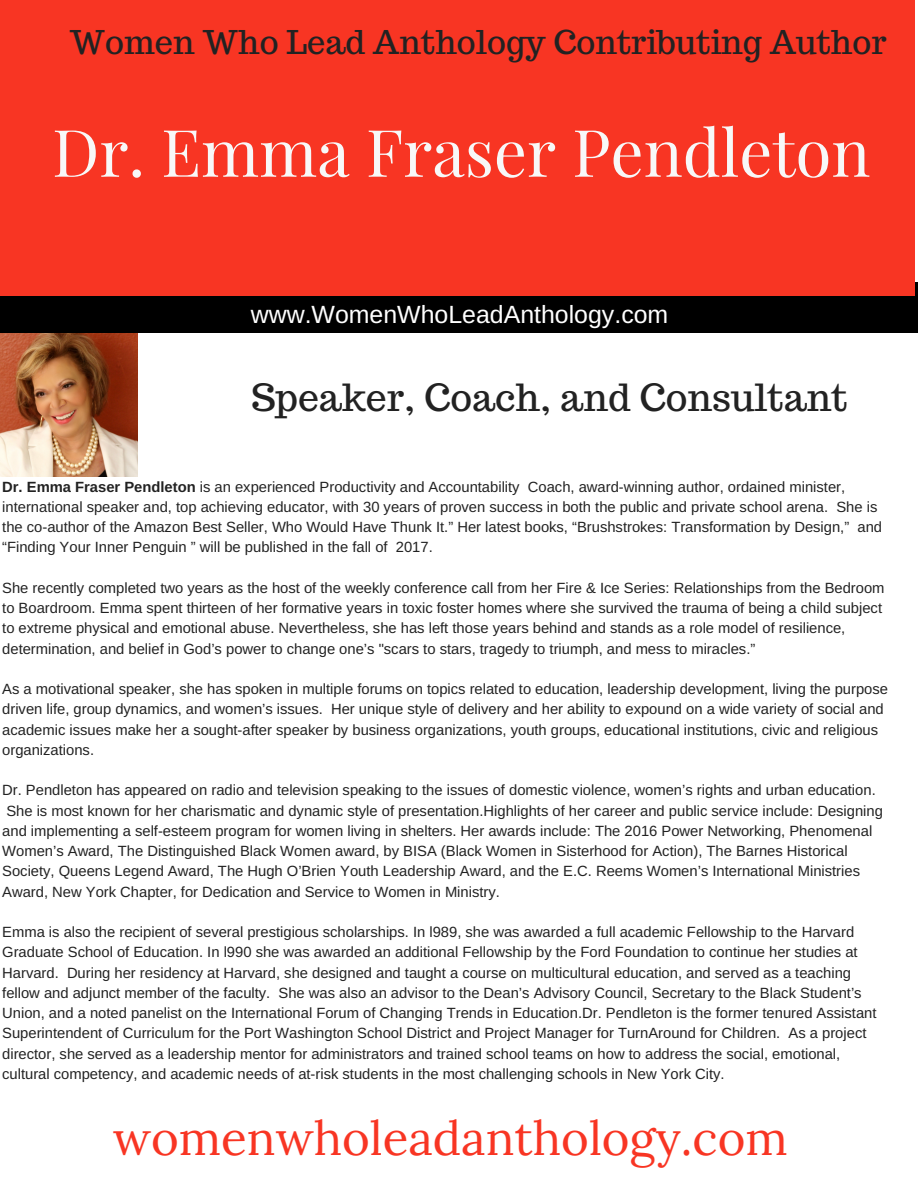
<style>
.page{position:relative;width:918px;height:1188px;background:#fff}
.page>*{position:absolute;margin:0;border:0;box-sizing:border-box;transform-origin:0 0}
.t1{font:65.4px "Playfair Display";color:#f8f8f8}
.t2{font:47.4px "Lora";color:#f83523}
.t3{font:37.35px "Trocchi";color:#222}
.t4{font:32.7px "Trocchi";color:#222}
.t5{font:24.9px "Arimo";color:#fff}
.t6{font:14.85px/20.2px "Arimo";color:#222}
.s1{font-weight:700}
</style>
<div class="page">
<div style="left:0;top:282px;width:918px;height:51px;background:#000"></div>
<div style="left:0;top:0;width:915px;height:296px;background:#f83523"></div>
<img style="left:0;top:333px;width:137px;height:144px">
<h3 class="t4" style="left:69px;top:21px;width:819px">Women Who Lead Anthology Contributing Author</h3>
<h1 class="t1" style="left:52px;top:106px;width:820px">Dr. Emma Fraser Pendleton</h1>
<h3 class="t5" style="left:251px;top:300px;width:419px">www.WomenWhoLeadAnthology.com</h3>
<h3 class="t3" style="left:251px;top:373px;width:598px">Speaker, Coach, and Consultant</h3>
<p class="t6" style="left:2px;top:476px;width:881px"><span class="s1">Dr. Emma Fraser Pendleton</span> is an experienced Productivity and Accountability Coach, award-winning author, ordained minister, international speaker and, top achieving educator, with 30 years of proven success in both the public and private school arena. She is the co-author of the Amazon Best Seller, Who Would Have Thunk It.” Her latest books, “Brushstrokes: Transformation by Design,” and “Finding Your Inner Penguin ” will be published in the fall of 2017.</p>
<p class="t6" style="left:2px;top:578px;width:884px">She recently completed two years as the host of the weekly conference call from her Fire &amp; Ice Series: Relationships from the Bedroom to Boardroom. Emma spent thirteen of her formative years in toxic foster homes where she survived the trauma of being a child subject to extreme physical and emotional abuse. Nevertheless, she has left those years behind and stands as a role model of resilience, determination, and belief in God’s power to change one’s "scars to stars, tragedy to triumph, and mess to miracles.”</p>
<p class="t6" style="left:2px;top:679px;width:887px">As a motivational speaker, she has spoken in multiple forums on topics related to education, leadership development, living the purpose driven life, group dynamics, and women’s issues. Her unique style of delivery and her ability to expound on a wide variety of social and academic issues make her a sought-after speaker by business organizations, youth groups, educational institutions, civic and religious organizations.</p>
<p class="t6" style="left:2px;top:780px;width:882px">Dr. Pendleton has appeared on radio and television speaking to the issues of domestic violence, women’s rights and urban education.<br>She is most known for her charismatic and dynamic style of presentation.Highlights of her career and public service include: Designing and implementing a self-esteem program for women living in shelters. Her awards include: The 2016 Power Networking, Phenomenal Women’s Award, The Distinguished Black Women award, by BISA (Black Women in Sisterhood for Action), The Barnes Historical Society, Queens Legend Award, The Hugh O’Brien Youth Leadership Award, and the E.C. Reems Women’s International Ministries Award, New York Chapter, for Dedication and Service to Women in Ministry.</p>
<p class="t6" style="left:2px;top:922px;width:876px">Emma is also the recipient of several prestigious scholarships. In l989, she was awarded a full academic Fellowship to the Harvard Graduate School of Education. In l990 she was awarded an additional Fellowship by the Ford Foundation to continue her studies at Harvard. During her residency at Harvard, she designed and taught a course on multicultural education, and served as a teaching fellow and adjunct member of the faculty. She was also an advisor to the Dean’s Advisory Council, Secretary to the Black Student’s Union, and a noted panelist on the International Forum of Changing Trends in Education.Dr. Pendleton is the former tenured Assistant Superintendent of Curriculum for the Port Washington School District and Project Manager for TurnAround for Children. As a project director, she served as a leadership mentor for administrators and trained school teams on how to address the social, emotional, cultural competency, and academic needs of at-risk students in the most challenging schools in New York City.</p>
<h2 class="t2" style="left:113px;top:1111px;width:676px">womenwholeadanthology.com</h2>
</div>
